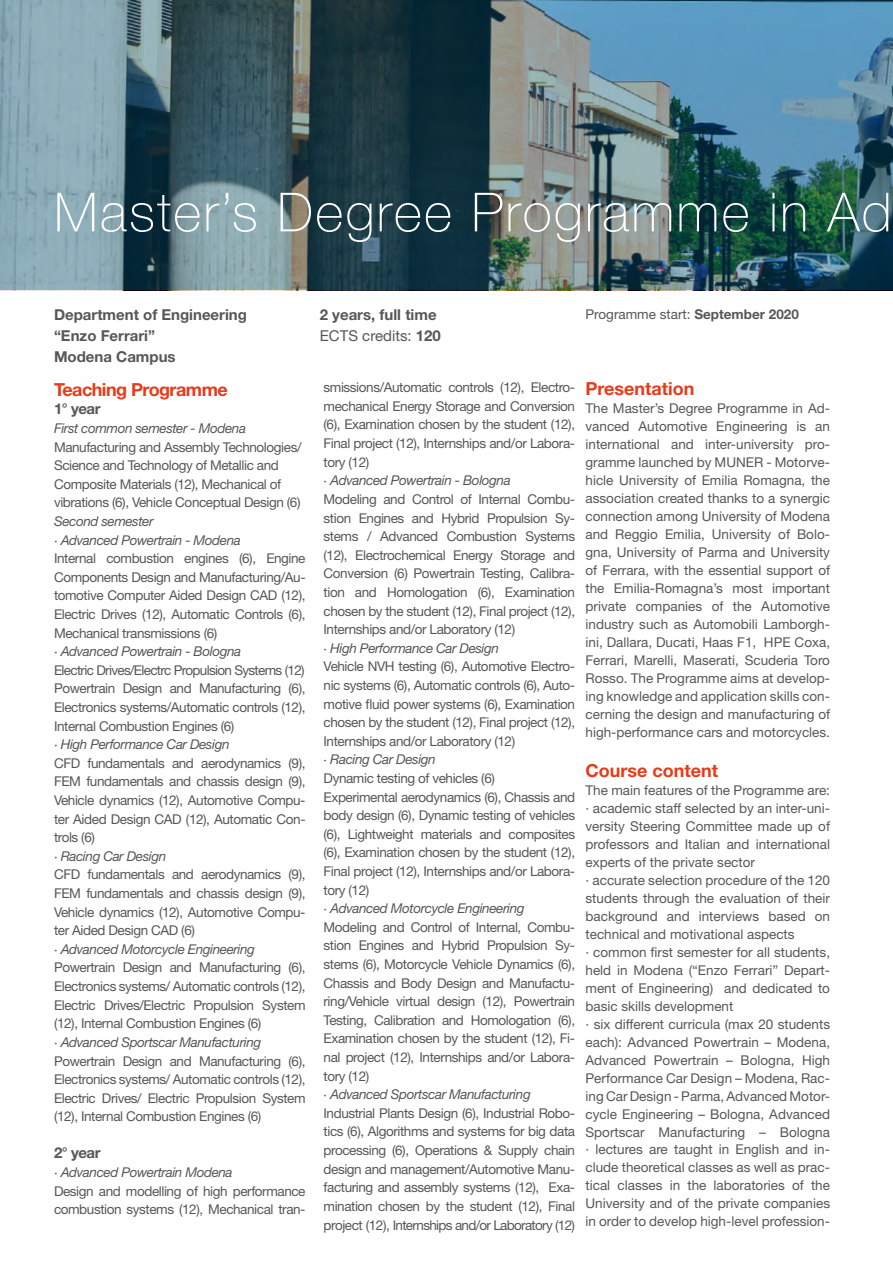
<style>
.page{position:relative;width:893px;height:1263px;background:#fff}
.page>*{position:absolute;margin:0;border:0;box-sizing:border-box;transform-origin:0 0}
.t1{font:100 54px "Helvetica Neue LT Std";letter-spacing:.04em;color:#fff}
.t2{font:700 18px "Helvetica Neue LT Std";color:#e73b18}
.t3{font:700 18px "Helvetica Neue LT Std";letter-spacing:-.03em;color:#e73b18}
.t4{font:700 15px/21px "Helvetica Neue LT Std";color:#575756}
.t5{font:13.5px/18.6px "Helvetica Neue LT Std";letter-spacing:-.03em;color:#575756;text-align:justify}
.t6{font:13.5px/18px "Helvetica Neue LT Std";color:#575756}
.t7{font:italic 13.5px/18.6px "Helvetica Neue LT Std";letter-spacing:-.03em;color:#575756}
.s1{font-weight:400}
.s2{font-weight:700}
</style>
<div class="page">
<img style="left:0;top:0;width:893px;height:290px">
<h1 class="t1" style="left:54px;top:181px;width:839px">Master’s Degree Programme in Ad</h1>
<p class="t4" style="left:54px;top:304px;width:195px">Department of Engineering “Enzo Ferrari”<br>Modena Campus</p>
<p class="t4" style="left:320px;top:304px;width:123px">2 years, full time<br><span class="s1">ECTS credits:</span> 120</p>
<p class="t6" style="left:585px;top:305px;width:215px">Programme start: <span class="s2">September 2020</span></p>
<h2 class="t3" style="left:54px;top:378px;width:175px">Teaching Programme</h2>
<p class="t4" style="left:54px;top:398px;width:48px">1° year</p>
<p class="t7" style="left:54px;top:419px;width:194px">First common semester - Modena</p>
<p class="t5" style="left:54px;top:437px;width:249px;text-align:left">Manufacturing and Assembly Technologies/ Science and Technology of Metallic and Composite Materials (12), Mechanical of vibrations (6), Vehicle Conceptual Design (6)</p>
<p class="t7" style="left:54px;top:512px;width:188px">Second semester<br>· Advanced Powertrain - Modena</p>
<p class="t5" style="left:54px;top:549px;width:253px">Internal combustion engines (6), Engine Components Design and Manufacturing/Au&shy;tomotive Computer Aided Design CAD (12), Electric Drives (12), Automatic Controls (6), Mechanical transmissions (6)</p>
<p class="t7" style="left:54px;top:642px;width:189px">· Advanced Powertrain - Bologna</p>
<p class="t5" style="left:54px;top:660px;width:253px">Electric Drives/Electrc Propulsion Systems (12)<br>Powertrain Design and Manufacturing (6), Electronics systems/Automatic controls (12), Internal Combustion Engines (6)</p>
<p class="t7" style="left:54px;top:735px;width:177px">· High Performance Car Design</p>
<p class="t5" style="left:54px;top:753px;width:253px">CFD fundamentals and aerodynamics (9), FEM fundamentals and chassis design (9), Vehicle dynamics (12), Automotive Compu&shy;ter Aided Design CAD (12), Automatic Con&shy;trols (6)</p>
<p class="t7" style="left:54px;top:846px;width:114px">· Racing Car Design</p>
<p class="t5" style="left:54px;top:865px;width:253px">CFD fundamentals and aerodynamics (9), FEM fundamentals and chassis design (9), Vehicle dynamics (12), Automotive Compu&shy;ter Aided Design CAD (6)</p>
<p class="t7" style="left:54px;top:939px;width:203px">· Advanced Motorcycle Engineering</p>
<p class="t5" style="left:54px;top:958px;width:253px">Powertrain Design and Manufacturing (6), Electronics systems/ Automatic controls (12), Electric Drives/Electric Propulsion System (12), Internal Combustion Engines (6)</p>
<p class="t7" style="left:54px;top:1032px;width:209px">· Advanced Sportscar Manufacturing</p>
<p class="t5" style="left:54px;top:1051px;width:253px">Powertrain Design and Manufacturing (6), Electronics systems/ Automatic controls (12), Electric Drives/ Electric Propulsion System (12), Internal Combustion Engines (6)</p>
<p class="t4" style="left:54px;top:1142px;width:48px">2° year</p>
<p class="t7" style="left:54px;top:1163px;width:180px">· Advanced Powertrain Modena</p>
<p class="t5" style="left:54px;top:1181px;width:253px">Design and modelling of high performance combustion systems (12), Mechanical tran-</p>
<p class="t5" style="left:324px;top:378px;width:253px">smissions/Automatic controls (12), Electro&shy;mechanical Energy Storage and Conversion (6), Examination chosen by the student (12), Final project (12), Internships and/or Labora&shy;tory (12)</p>
<p class="t7" style="left:324px;top:471px;width:189px">· Advanced Powertrain - Bologna</p>
<p class="t5" style="left:324px;top:490px;width:253px">Modeling and Control of Internal Combu&shy;stion Engines and Hybrid Propulsion Sy&shy;stems / Advanced Combustion Systems (12), Electrochemical Energy Storage and Conversion (6) Powertrain Testing, Calibra&shy;tion and Homologation (6), Examination chosen by the student (12), Final project (12), Internships and/or Laboratory (12)</p>
<p class="t7" style="left:324px;top:638px;width:177px">· High Performance Car Design</p>
<p class="t5" style="left:324px;top:657px;width:253px">Vehicle NVH testing (6), Automotive Electro&shy;nic systems (6), Automatic controls (6), Auto&shy;motive fluid power systems (6), Examination chosen by the student (12), Final project (12), Internships and/or Laboratory (12)</p>
<p class="t7" style="left:324px;top:750px;width:114px">· Racing Car Design</p>
<p class="t5" style="left:324px;top:769px;width:253px;text-align:left">Dynamic testing of vehicles (6)<br>Experimental aerodynamics (6), Chassis and body design (6), Dynamic testing of vehicles (6), Lightweight materials and composites (6), Examination chosen by the student (12), Final project (12), Internships and/or Labora&shy;tory (12)</p>
<p class="t7" style="left:324px;top:899px;width:203px">· Advanced Motorcycle Engineering</p>
<p class="t5" style="left:324px;top:917px;width:253px">Modeling and Control of Internal, Combu&shy;stion Engines and Hybrid Propulsion Sy&shy;stems (6), Motorcycle Vehicle Dynamics (6), Chassis and Body Design and Manufactu&shy;ring/Vehicle virtual design (12), Powertrain Testing, Calibration and Homologation (6), Examination chosen by the student (12), Fi&shy;nal project (12), Internships and/or Labora&shy;tory (12)</p>
<p class="t7" style="left:324px;top:1085px;width:209px">· Advanced Sportscar Manufacturing</p>
<p class="t5" style="left:324px;top:1103px;width:253px">Industrial Plants Design (6), Industrial Robo&shy;tics (6), Algorithms and systems for big data processing (6), Operations &amp; Supply chain design and management/Automotive Manu&shy;facturing and assembly systems (12), Exa&shy;mination chosen by the student (12), Final project (12), Internships and/or Laboratory (12)</p>
<h2 class="t2" style="left:585px;top:378px;width:111px">Presentation</h2>
<p class="t5" style="left:585px;top:399px;width:246px;line-height:18px">The Master’s Degree Programme in Ad&shy;vanced Automotive Engineering is an international and inter-university pro&shy;gramme launched by MUNER - Motorve&shy;hicle University of Emilia Romagna, the association created thanks to a synergic connection among University of Modena and Reggio Emilia, University of Bolo&shy;gna, University of Parma and University of Ferrara, with the essential support of the Emilia-Romagna’s most important private companies of the Automotive industry such as Automobili Lamborgh&shy;ini, Dallara, Ducati, Haas F1, HPE Coxa, Ferrari, Marelli, Maserati, Scuderia Toro Rosso. The Programme aims at develop&shy;ing knowledge and application skills con&shy;cerning the design and manufacturing of high-performance cars and motorcycles.</p>
<h2 class="t2" style="left:585px;top:759px;width:134px">Course content</h2>
<p class="t6" style="left:585px;top:780px;width:246px">The main features of the Programme are: · academic staff selected by an inter-uni&shy;versity Steering Committee made up of professors and Italian and international experts of the private sector<br>· accurate selection procedure of the 120 students through the evaluation of their background and interviews based on technical and motivational aspects<br>· common first semester for all students, held in Modena (“Enzo Ferrari” Depart&shy;ment of Engineering) and dedicated to basic skills development<br>· six different curricula (max 20 students each): Advanced Powertrain – Modena, Advanced Powertrain – Bologna, High Performance Car Design – Modena, Rac&shy;ing Car Design - Parma, Advanced Motor&shy;cycle Engineering – Bologna, Advanced Sportscar Manufacturing – Bologna · lectures are taught in English and in&shy;clude theoretical classes as well as prac&shy;tical classes in the laboratories of the University and of the private companies in order to develop high-level profession-</p>
</div>
